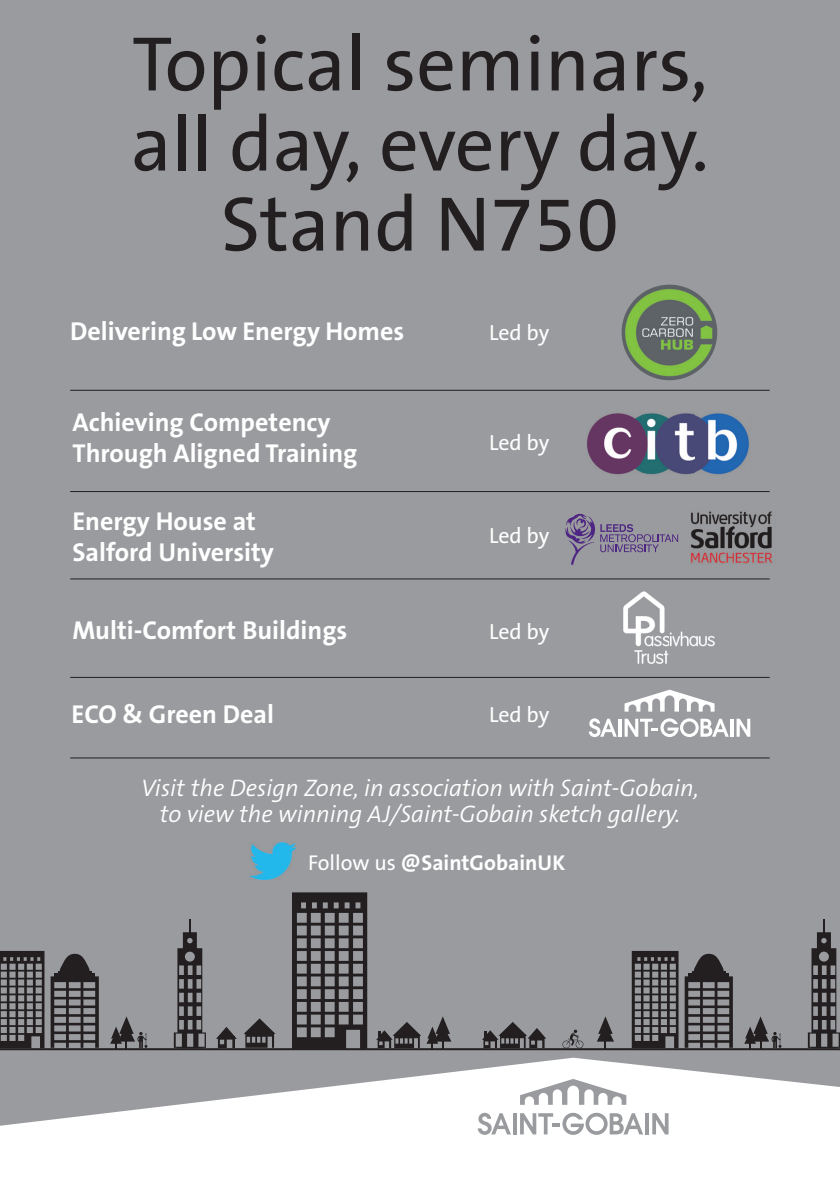
<style>
.page{position:relative;width:840px;height:1191px;background:#fff}
.page>*{position:absolute;margin:0;border:0;box-sizing:border-box;transform-origin:0 0}
.t1{font:78px/80px "The Sans B5 Plain";color:#231f20;text-align:center}
.t2{font:700 26px/31.2px "The Sans B7";color:#fff}
.t3{font:italic 300 24px/26px "The Sans B4";color:#fff;text-align:center}
.t4{font:22px "The Sans B5 Plain";color:#fff}
.t5{font:700 21.6px "The Sans B7";color:#fff}
.s1{font-family:"The Sans B5 Plain";font-weight:400}
</style>
<div class="page">
<div style="left:0;top:0;width:839px;height:1191px;background:#999b9e"></div>
<svg style="left:0;top:1057px;width:839px;height:134px;fill:#fff"></svg>
<svg style="left:519px;top:1079px;width:107px;height:25px"></svg>
<svg style="left:644px;top:1113px;width:4px;height:21px"></svg>
<svg style="left:652px;top:1113px;width:16px;height:21px"></svg>
<svg style="left:512px;top:1113px;width:4px;height:21px"></svg>
<svg style="left:477px;top:1112px;width:33px;height:22px"></svg>
<svg style="left:519px;top:1112px;width:123px;height:22px"></svg>
<svg style="left:216px;top:1027px;width:21px;height:21px"></svg>
<svg style="left:244px;top:1018px;width:31px;height:29px"></svg>
<svg style="left:292px;top:892px;width:75px;height:156px"></svg>
<svg style="left:631px;top:951px;width:47px;height:97px"></svg>
<svg style="left:562px;top:1029px;width:21px;height:19px"></svg>
<svg style="left:482px;top:1022px;width:64px;height:26px"></svg>
<svg style="left:597px;top:1016px;width:16px;height:32px"></svg>
<svg style="left:376px;top:1016px;width:75px;height:32px"></svg>
<svg style="left:807px;top:919px;width:32px;height:129px"></svg>
<svg style="left:684px;top:953px;width:48px;height:94px"></svg>
<svg style="left:744px;top:1016px;width:37px;height:32px"></svg>
<svg style="left:0;top:951px;width:44px;height:97px"></svg>
<svg style="left:174px;top:919px;width:32px;height:129px"></svg>
<svg style="left:51px;top:953px;width:48px;height:94px"></svg>
<svg style="left:110px;top:1016px;width:37px;height:32px"></svg>
<img style="left:250px;top:842px;width:46px;height:38px">
<img style="left:621px;top:285px;width:95px;height:95px;border-radius:48px">
<img style="left:691px;top:511px;width:82px;height:52px">
<svg style="left:565px;top:514px;width:112px;height:50px"></svg>
<svg style="left:624px;top:689px;width:90px;height:22px"></svg>
<svg style="left:730px;top:719px;width:3px;height:17px"></svg>
<svg style="left:736px;top:718px;width:13px;height:18px"></svg>
<hr style="left:618px;top:718px;width:3px;height:18px;background:#fff">
<svg style="left:588px;top:718px;width:28px;height:19px"></svg>
<svg style="left:624px;top:718px;width:104px;height:19px"></svg>
<img style="left:587px;top:413px;width:162px;height:62px">
<hr style="left:0;top:1048px;width:839px;height:2px;background:#231f20">
<img style="left:623px;top:591px;width:92px;height:73px">
<hr style="left:70px;top:390px;width:699px;height:1px;background:#231f20">
<hr style="left:70px;top:491px;width:699px;height:1px;background:#231f20">
<hr style="left:70px;top:578px;width:699px;height:1px;background:#231f20">
<hr style="left:70px;top:677px;width:699px;height:1px;background:#231f20">
<hr style="left:70px;top:757px;width:699px;height:1px;background:#231f20">
<h1 class="t1" style="left:131px;top:29px;width:579px">Topical seminars, all day, every day.<br>Stand N750</h1>
<p class="t2" style="left:70px;top:317px;width:335px">Delivering Low Energy Homes</p>
<p class="t4" style="left:489px;top:321px;width:62px">Led by</p>
<p class="t2" style="left:72px;top:407px;width:286px">Achieving Competency<br>Through Aligned Training</p>
<p class="t2" style="left:72px;top:507px;width:203px">Energy House at<br>Salford University</p>
<p class="t2" style="left:72px;top:616px;width:276px">Multi-Comfort Buildings</p>
<p class="t4" style="left:489px;top:430px;width:62px">Led by</p>
<p class="t4" style="left:489px;top:524px;width:62px">Led by</p>
<p class="t4" style="left:489px;top:620px;width:62px">Led by</p>
<p class="t2" style="left:72px;top:700px;width:204px">ECO &amp; Green Deal</p>
<p class="t4" style="left:489px;top:703px;width:62px">Led by</p>
<p class="t3" style="left:141px;top:776px;width:559px">Visit the Design Zone, in association with Saint-Gobain, to view the winning AJ/Saint-Gobain sketch gallery.</p>
<p class="t5" style="left:308px;top:851px;width:258px"><span class="s1">Follow us</span> @SaintGobainUK</p>
</div>
